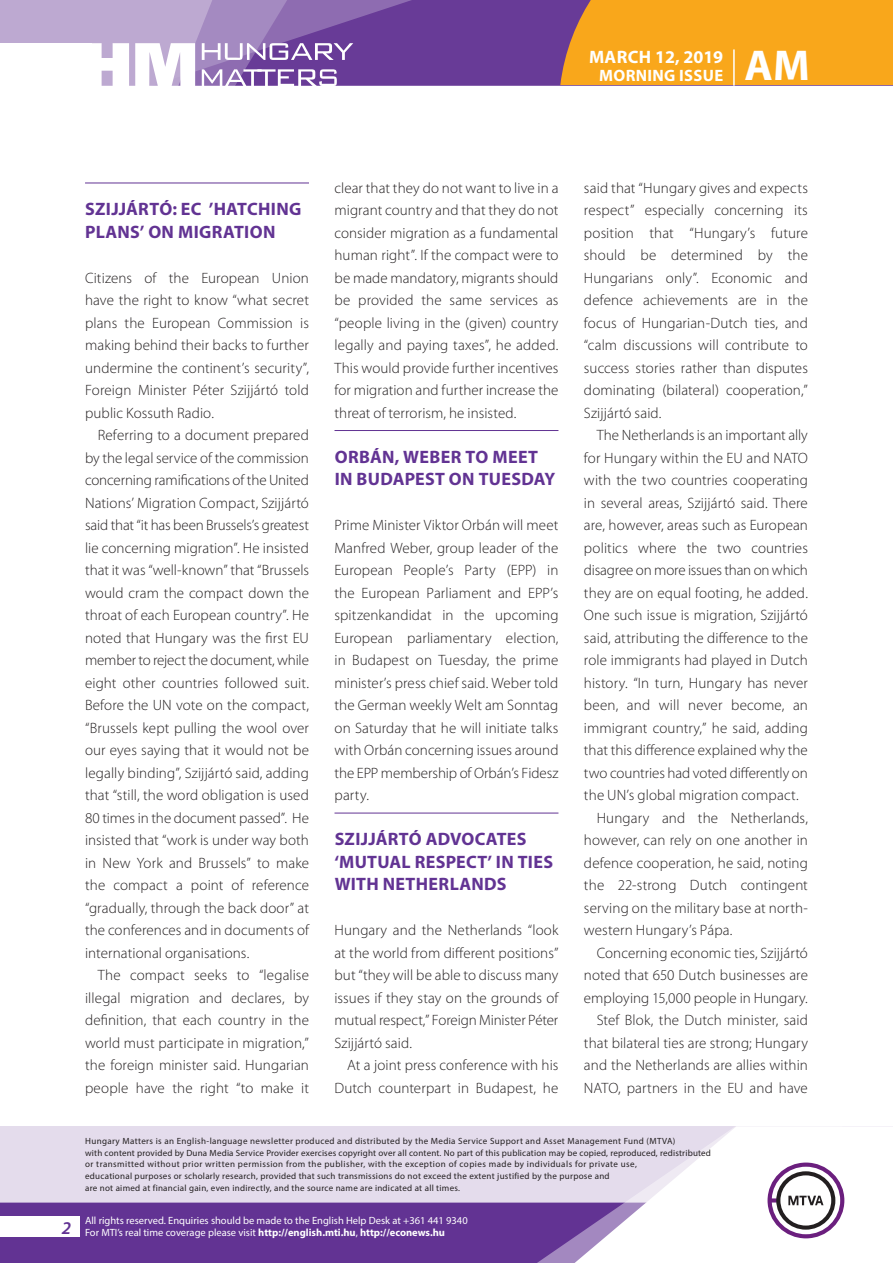
<style>
.page{position:relative;width:893px;height:1263px;background:#fff}
.page>*{position:absolute;margin:0;border:0;box-sizing:border-box;transform-origin:0 0}
.t1{font:700 43.35px "Myriad Pro";color:#fff}
.t2{font:700 18px/22.5px "Myriad Pro";letter-spacing:.015em;color:#623393}
.t3{font:700 18px "Myriad Pro";color:#fff}
.t4{font:italic 600 18px "Myriad Pro";color:#623393}
.t5{font:700 16.5px "Myriad Pro";color:#fff}
.t6{font:300 15px/22.5px "Myriad Pro";letter-spacing:.005em;color:#231f20;text-align:justify}
.t7{font:300 15px "Myriad Pro";letter-spacing:-.015em;color:#231f20}
.t8{font:10.5px/12px "Myriad Pro";color:#fff}
.t9{font:9px/12px "Myriad Pro";letter-spacing:.03em;color:#231f20}
.s1{font-weight:700}
</style>
<div class="page">
<div style="left:0;top:1126px;width:893px;height:137px;background:#e4dcec"></div>
<div style="left:0;top:1202px;width:506px;height:61px;background:#623393"></div>
<svg style="left:506px;top:1202px;width:69px;height:61px;background:#6b3e99"></svg>
<svg style="left:575px;top:1126px;width:318px;height:137px"></svg>
<div style="left:0;top:1216px;width:79px;height:20px;background:#fff"></div>
<div style="left:0;top:0;width:893px;height:85px;background:#683b97"></div>
<div style="left:560px;top:0;width:333px;height:85px;background:#f9a71b"></div>
<hr style="left:733px;top:49px;width:2px;height:37px;background:#fff">
<svg style="left:0;top:0;width:479px;height:86px"></svg>
<hr style="left:85px;top:183px;width:224px;height:1px;background:#623393">
<hr style="left:334px;top:430px;width:224px;height:1px;background:#623393">
<hr style="left:334px;top:813px;width:224px;height:1px;background:#623393">
<p class="t3" style="left:589px;top:45px;width:28px">March</p>
<p class="t3" style="left:655px;top:45px;width:70px">12, 2019</p>
<p class="t5" style="left:599px;top:65px;width:12px">morning</p>
<p class="t5" style="left:679px;top:65px;width:44px">issue</p>
<h1 class="t1" style="left:745px;top:37px;width:67px">AM</h1>
<p class="t2" style="left:85px;top:197px;width:218px">SZIJJÁRTÓ: EC ’HATCHING<br>PLANS’ ON MIGRATION</p>
<p class="t6" style="left:85px;top:266px;width:225px">Citizens of the European Union have the right to know “what secret plans the European Commission is making behind their backs to further undermine the continent’s security”, Foreign Minister Péter Szijjártó told public Kossuth Radio.</p>
<p class="t6" style="left:85px;top:424px;width:225px;text-indent:13px">Referring to a document prepared by the legal service of the commission concerning ramifications of the United Nations’ Migration Compact, Szijjártó said that “it has been Brussels’s greatest lie concerning migration”. He insisted that it was “well-known” that “Brussels would cram the compact down the throat of each European country”. He noted that Hungary was the first EU member to reject the document, while eight other countries followed suit.<br>Before the UN vote on the compact, “Brussels kept pulling the wool over our eyes saying that it would not be legally binding”, Szijjártó said, adding that “still, the word obligation is used 80 times in the document passed”. He insisted that “work is under way both in New York and Brussels” to make the compact a point of reference “gradually, through the back door” at the conferences and in documents of international organisations.</p>
<p class="t6" style="left:85px;top:964px;width:225px;text-indent:13px">The compact seeks to “legalise illegal migration and declares, by definition, that each country in the world must participate in migration,” the foreign minister said. Hungarian people have the right “to make it</p>
<p class="t6" style="left:334px;top:176px;width:225px">clear that they do not want to live in a migrant country and that they do not consider migration as a fundamental human right”. If the compact were to be made mandatory, migrants should be provided the same services as “people living in the (given) country legally and paying taxes”, he added.<br>This would provide further incentives for migration and further increase the threat of terrorism, he insisted.</p>
<p class="t2" style="left:335px;top:445px;width:222px">ORBÁN, WEBER TO MEET<br>IN BUDAPEST ON TUESDAY</p>
<p class="t6" style="left:334px;top:514px;width:225px">Prime Minister Viktor Orbán will meet Manfred Weber, group leader of the European People’s Party (EPP) in the European Parliament and EPP’s spitzenkandidat in the upcoming European parliamentary election, in Budapest on Tuesday, the prime minister’s press chief said. Weber told the German weekly Welt am Sonntag on Saturday that he will initiate talks with Orbán concerning issues around the EPP membership of Orbán’s Fidesz party.</p>
<p class="t2" style="left:334px;top:827px;width:220px">SZIJJÁRTÓ ADVOCATES ‘MUTUAL RESPECT’ IN TIES<br>WITH NETHERLANDS</p>
<p class="t6" style="left:334px;top:919px;width:225px">Hungary and the Netherlands “look at the world from different positions” but “they will be able to discuss many issues if they stay on the grounds of mutual respect,” Foreign Minister Péter Szijjártó said.</p>
<p class="t6" style="left:334px;top:1054px;width:225px;text-align:right">At a joint press conference with his<br>Dutch counterpart in Budapest, he</p>
<p class="t6" style="left:584px;top:176px;width:225px">said that “Hungary gives and expects respect” especially concerning its position that “Hungary’s future should be determined by the Hungarians only”. Economic and defence achievements are in the focus of Hungarian-Dutch ties, and “calm discussions will contribute to success stories rather than disputes dominating (bilateral) cooperation,” Szijjártó said.</p>
<p class="t6" style="left:597px;top:424px;width:213px">The Netherlands is an important ally</p>
<p class="t6" style="left:584px;top:446px;width:225px">for Hungary within the EU and NATO</p>
<p class="t6" style="left:584px;top:469px;width:225px">with the two countries cooperating</p>
<p class="t6" style="left:584px;top:491px;width:225px">in several areas, Szijjártó said. There</p>
<p class="t6" style="left:584px;top:514px;width:225px">are, however, areas such as European</p>
<p class="t6" style="left:584px;top:536px;width:225px">politics where the two countries</p>
<p class="t7" style="left:584px;top:561px;width:225px">disagree on more issues than on which</p>
<p class="t6" style="left:584px;top:581px;width:225px">they are on equal footing, he added.</p>
<p class="t6" style="left:584px;top:604px;width:225px">One such issue is migration, Szijjártó</p>
<p class="t6" style="left:584px;top:626px;width:225px">said, attributing the difference to the</p>
<p class="t6" style="left:584px;top:649px;width:225px">role immigrants had played in Dutch</p>
<p class="t6" style="left:584px;top:671px;width:225px">history. “In turn, Hungary has never</p>
<p class="t6" style="left:584px;top:694px;width:225px">been, and will never become, an</p>
<p class="t6" style="left:584px;top:716px;width:225px">immigrant country,” he said, adding</p>
<p class="t6" style="left:584px;top:739px;width:225px">that this difference explained why the</p>
<p class="t6" style="left:584px;top:761px;width:225px">two countries had voted differently on</p>
<p class="t6" style="left:584px;top:784px;width:216px">the UN’s global migration compact.</p>
<p class="t6" style="left:597px;top:806px;width:213px">Hungary and the Netherlands,</p>
<p class="t6" style="left:584px;top:829px;width:225px">however, can rely on one another in</p>
<p class="t6" style="left:584px;top:851px;width:225px">defence cooperation, he said, noting</p>
<p class="t6" style="left:584px;top:874px;width:225px">the 22-strong Dutch contingent</p>
<p class="t6" style="left:584px;top:896px;width:225px">serving on the military base at north-</p>
<p class="t6" style="left:584px;top:919px;width:150px">western Hungary’s Pápa.</p>
<p class="t6" style="left:597px;top:941px;width:213px">Concerning economic ties, Szijjártó</p>
<p class="t6" style="left:584px;top:964px;width:225px">noted that 650 Dutch businesses are</p>
<p class="t6" style="left:584px;top:986px;width:225px">employing 15,000 people in Hungary.</p>
<p class="t6" style="left:597px;top:1009px;width:213px">Stef Blok, the Dutch minister, said</p>
<p class="t6" style="left:584px;top:1031px;width:225px">that bilateral ties are strong; Hungary</p>
<p class="t6" style="left:584px;top:1054px;width:225px">and the Netherlands are allies within</p>
<p class="t6" style="left:584px;top:1076px;width:225px">NATO, partners in the EU and have</p>
<p class="t4" style="left:62px;top:1217px;width:11px">2</p>
<p class="t9" style="left:85px;top:1134px;width:627px">Hungary Matters is an English-language newsletter produced and distributed by the Media Service Support and Asset Management Fund (MTVA)<br>with content provided by Duna Media Service Provider exercises copyright over all content. No part of this publication may be copied, reproduced, redistributed or transmitted without prior written permission from the publisher, with the exception of copies made by individuals for private use,<br>educational purposes or scholarly research, provided that such transmissions do not exceed the extent justified by the purpose and<br>are not aimed at financial gain, even indirectly, and the source name are indicated at all times.</p>
<p class="t8" style="left:85px;top:1214px;width:384px">All rights reserved. Enquiries should be made to the English Help Desk at +361 441 9340<br>For MTI’s real time coverage please visit <span class="s1">http://english.mti.hu</span>, <span class="s1">http://econews.hu</span></p>
</div>
